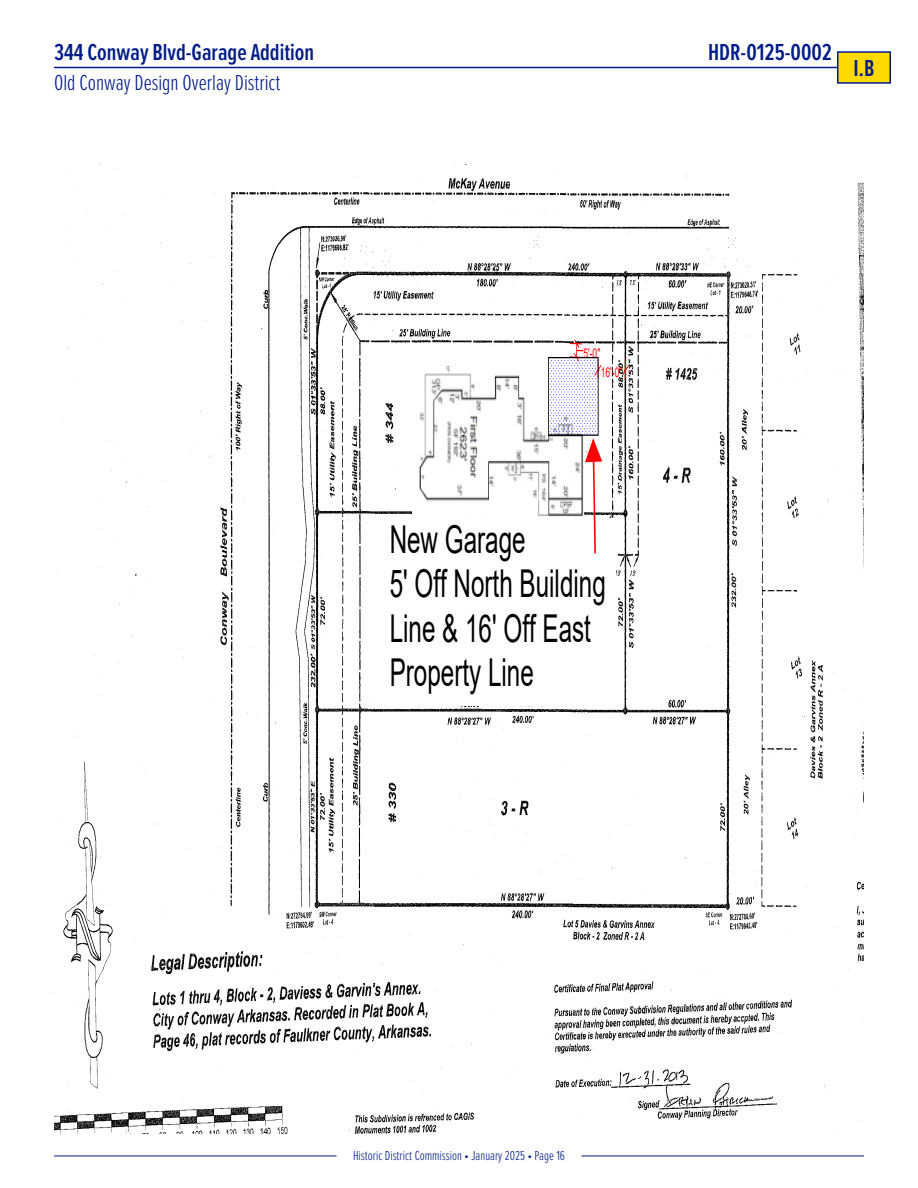
<style>
.page{position:relative;width:918px;height:1188px;background:#fff}
.page>*{position:absolute;margin:0;border:0;box-sizing:border-box;transform-origin:0 0}
.t1{font:38.4px/44.1px "Arial";color:#000;scale:.63 1}
.t2{font:600 24px "Proxima Nova Ex Cn";color:#001c88}
.t3{font:300 22.5px "Proxima Nova Ex Cn";color:#001c88}
.t4{font:300 13.5px "Proxima Nova Ex Cn";color:#001c88}
.t5{font:13.5px "Arial";color:#f00;scale:.63 1}
</style>
<div class="page">
<hr style="left:54px;top:67px;width:784px;height:1px;background:#001c88">
<hr style="left:54px;top:1156px;width:283px;height:1px;background:#001c88">
<hr style="left:581px;top:1156px;width:283px;height:1px;background:#001c88">
<div style="left:838px;top:52px;width:52px;height:31px;background:#ffd900"></div>
<div style="left:837px;top:51px;width:54px;height:33px;border:2px solid #001c88"></div>
<img style="left:54px;top:164px;width:810px;height:970px">
<svg style="left:569px;top:339px;width:14px;height:18px"></svg>
<svg style="left:599px;top:359px;width:3px;height:19px"></svg>
<svg style="left:621px;top:359px;width:9px;height:20px"></svg>
<img style="left:412px;top:367px;width:172px;height:150px">
<svg style="left:550px;top:359px;width:47px;height:75px"></svg>
<div style="left:548px;top:357px;width:51px;height:79px;border:1px solid #000"></div>
<div style="left:387px;top:519px;width:229px;height:187px;background:#fff"></div>
<svg style="left:584px;top:436px;width:20px;height:118px"></svg>
<p class="t2" style="left:54px;top:35px;width:262px">344 Conway Blvd-Garage Addition</p>
<p class="t2" style="left:708px;top:35px;width:125px">HDR-0125-0002</p>
<p class="t3" style="left:54px;top:66px;width:228px">Old Conway Design Overlay District</p>
<p class="t2" style="left:853px;top:50px;width:23px">I.B</p>
<p class="t5" style="left:583px;top:344px;width:29px">5'-0"</p>
<p class="t5" style="left:601px;top:363px;width:36px">16'-0"</p>
<p class="t1" style="left:390px;top:517px;width:345px">New Garage<br>5' Off North Building<br>Line &amp; 16' Off East<br>Property Line</p>
<p class="t4" style="left:353px;top:1146px;width:213px">Historic District Commission • January 2025 • Page 16</p>
</div>
